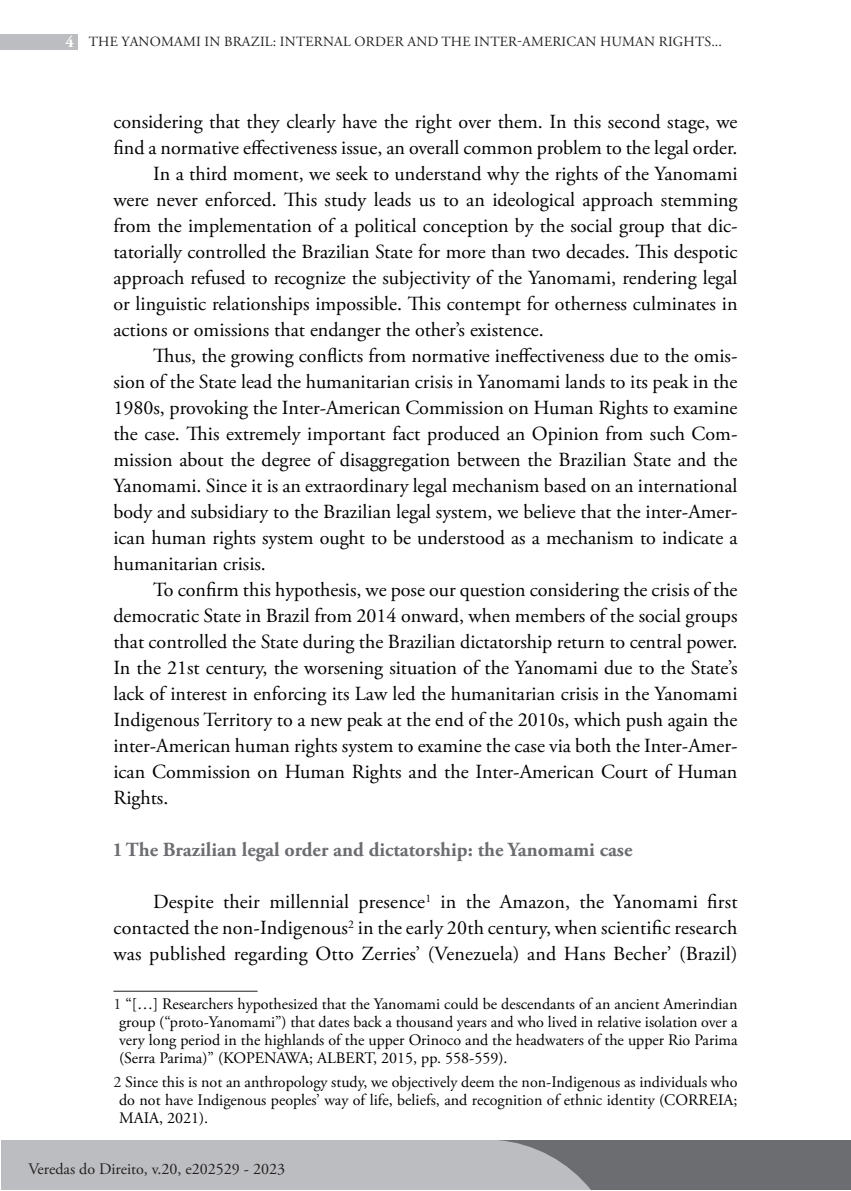
<style>
.page{position:relative;width:851px;height:1191px;background:#fff}
.page>*{position:absolute;margin:0;border:0;box-sizing:border-box;transform-origin:0 0}
.t1{font:20px/26px "Adobe Garamond Pro";color:#000001;text-align:justify}
.t2{font:700 20px "Adobe Garamond Pro";color:#6c6d70}
.t3{font:16px/18px "Adobe Garamond Pro";color:#000001;text-align:justify}
.t4{font:16px "Adobe Garamond Pro";color:#231f20}
.t5{font:14px "Adobe Garamond Pro";letter-spacing:.015em;color:#231f20}
.s1{font-weight:700;font-size:16px;color:#fff}
.s2{color:#231f20}
</style>
<div class="page">
<div style="left:1px;top:1140px;width:849px;height:50px;background:#6c6d70"></div>
<div style="left:0;top:34px;width:77px;height:16px;background:#bcbdc0"></div>
<div style="left:1px;top:1140px;width:590px;height:50px;background:#bcbdc0"></div>
<hr style="left:113px;top:990px;width:144px;height:1px;background:#231f20">
<p class="t5" style="left:65px;top:34px;width:657px"><span class="s1">4</span> THE YANOMAMI IN BRAZIL: INTERNAL ORDER AND THE INTER-AMERICAN HUMAN RIGHTS...</p>
<p class="t1" style="left:113px;top:109px;width:625px">considering that they clearly have the right over them. In this second stage, we</p>
<p class="t1" style="left:113px;top:135px;width:625px">find a normative effectiveness issue, an overall common problem to the legal order.</p>
<p class="t1" style="left:153px;top:161px;width:586px">In a third moment, we seek to understand why the rights of the Yanomami</p>
<p class="t1" style="left:113px;top:187px;width:625px">were never enforced. This study leads us to an ideological approach stemming</p>
<p class="t1" style="left:113px;top:213px;width:625px">from the implementation of a political conception by the social group that dic-</p>
<p class="t1" style="left:113px;top:239px;width:625px">tatorially controlled the Brazilian State for more than two decades. This despotic</p>
<p class="t1" style="left:113px;top:265px;width:625px">approach refused to recognize the subjectivity of the Yanomami, rendering legal</p>
<p class="t1" style="left:113px;top:291px;width:625px">or linguistic relationships impossible. This contempt for otherness culminates in</p>
<p class="t1" style="left:113px;top:317px;width:431px">actions or omissions that endanger the other’s existence.</p>
<p class="t1" style="left:153px;top:343px;width:585px">Thus, the growing conflicts from normative ineffectiveness due to the omis-</p>
<p class="t1" style="left:113px;top:369px;width:625px">sion of the State lead the humanitarian crisis in Yanomami lands to its peak in the</p>
<p class="t1" style="left:113px;top:395px;width:625px">1980s, provoking the Inter-American Commission on Human Rights to examine</p>
<p class="t1" style="left:113px;top:421px;width:625px">the case. This extremely important fact produced an Opinion from such Com-</p>
<p class="t1" style="left:113px;top:447px;width:625px">mission about the degree of disaggregation between the Brazilian State and the</p>
<p class="t1" style="left:113px;top:473px;width:625px">Yanomami. Since it is an extraordinary legal mechanism based on an international</p>
<p class="t1" style="left:113px;top:499px;width:625px">body and subsidiary to the Brazilian legal system, we believe that the inter-Amer-</p>
<p class="t1" style="left:113px;top:525px;width:625px">ican human rights system ought to be understood as a mechanism to indicate a</p>
<p class="t1" style="left:113px;top:551px;width:154px">humanitarian crisis.</p>
<p class="t1" style="left:153px;top:577px;width:585px">To confirm this hypothesis, we pose our question considering the crisis of the</p>
<p class="t1" style="left:113px;top:603px;width:625px">democratic State in Brazil from 2014 onward, when members of the social groups</p>
<p class="t1" style="left:113px;top:629px;width:625px">that controlled the State during the Brazilian dictatorship return to central power.</p>
<p class="t1" style="left:113px;top:655px;width:625px">In the 21st century, the worsening situation of the Yanomami due to the State’s</p>
<p class="t1" style="left:113px;top:681px;width:625px">lack of interest in enforcing its Law led the humanitarian crisis in the Yanomami</p>
<p class="t1" style="left:113px;top:707px;width:625px">Indigenous Territory to a new peak at the end of the 2010s, which push again the</p>
<p class="t1" style="left:113px;top:733px;width:625px">inter-American human rights system to examine the case via both the Inter-Amer-</p>
<p class="t1" style="left:113px;top:759px;width:625px">ican Commission on Human Rights and the Inter-American Court of Human</p>
<p class="t1" style="left:113px;top:785px;width:56px">Rights.</p>
<p class="t2" style="left:113px;top:838px;width:520px">1 The Brazilian legal order and dictatorship: the Yanomami case</p>
<p class="t1" style="left:113px;top:889px;width:625px;text-indent:40px">Despite their millennial presence<sup>1</sup> in the Amazon, the Yanomami first contacted the non-Indigenous<sup>2</sup> in the early 20th century, when scientific research was published regarding Otto Zerries’ (Venezuela) and Hans Becher’ (Brazil)</p>
<p class="t3" style="left:119px;top:995px;width:620px;text-indent:-6px"><span class="s2">1</span> “[…] Researchers hypothesized that the Yanomami could be descendants of an ancient Amerindian group (“proto-Yanomami”) that dates back a thousand years and who lived in relative isolation over a very long period in the highlands of the upper Orinoco and the headwaters of the upper Rio Parima (Serra Parima)” (KOPENAWA; ALBERT, 2015, pp. 558-559).</p>
<p class="t3" style="left:119px;top:1073px;width:620px;text-indent:-6px"><span class="s2">2</span> Since this is not an anthropology study, we objectively deem the non-Indigenous as individuals who do not have Indigenous peoples’ way of life, beliefs, and recognition of ethnic identity (CORREIA; MAIA, 2021).</p>
<p class="t4" style="left:28px;top:1159px;width:258px">Veredas do Direito, v.20, e202529 - 2023</p>
</div>
